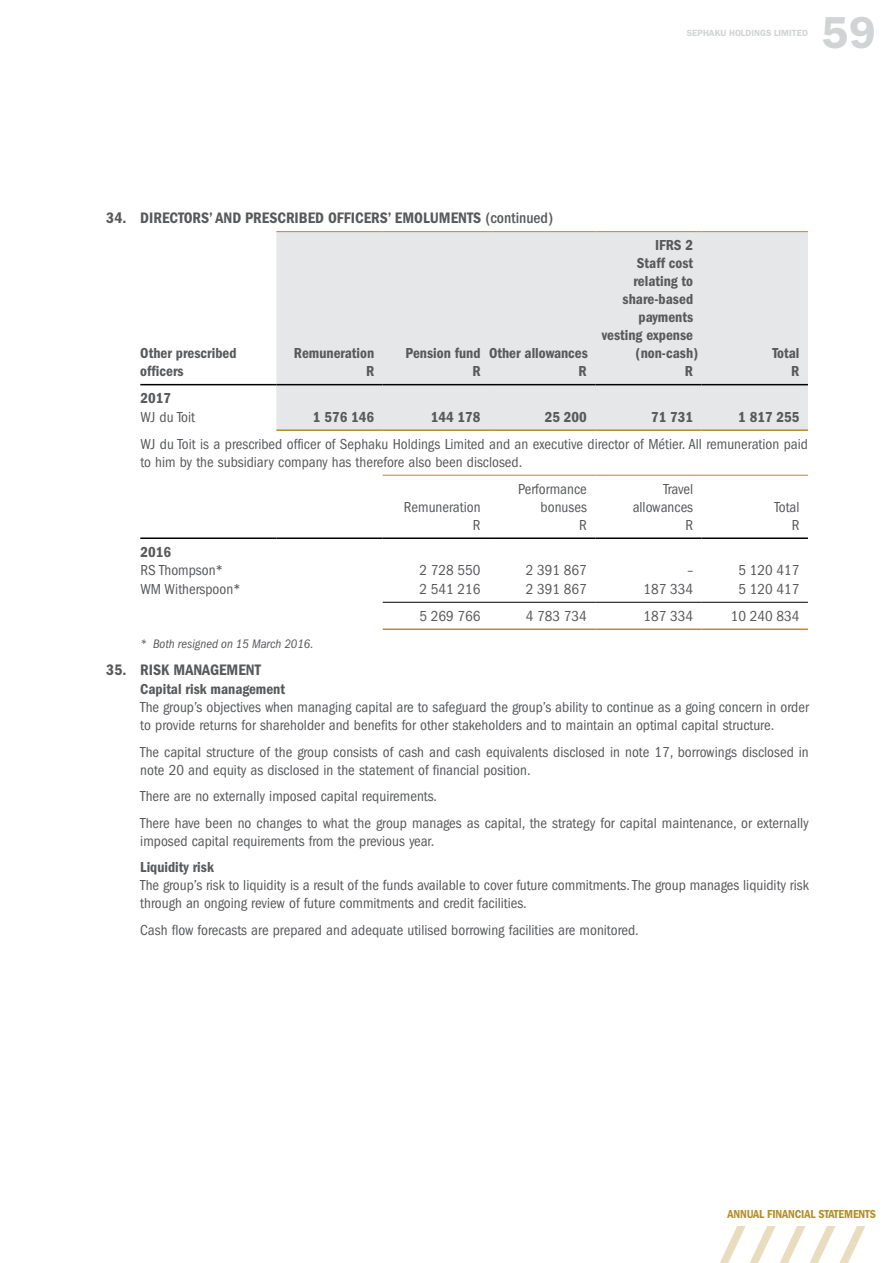
<style>
.page{position:relative;width:893px;height:1263px;background:#fff}
.page>*{position:absolute;margin:0;border:0;box-sizing:border-box;transform-origin:0 0}
.t1{font:600 45px "ITC Franklin Gothic Std";color:#d1d3d4}
.t2{font:15.75px "ITC Franklin Gothic Std Dm Cd";color:#58595b}
.t3{font:condensed 15px/18px "ITC Franklin Gothic Std";color:#58595b}
.t4{font:15px/18px "ITC Franklin Gothic Std Dm Cd";color:#58595b;text-align:right}
.t5{font:italic condensed 12.75px "ITC Franklin Gothic Std";color:#58595b}
.t6{font:12px "ITC Franklin Gothic Std Dm Cd";letter-spacing:-.01em;color:#b38e28}
.t7{font:600 9px "ITC Franklin Gothic Std";color:#d1d3d4}
.s1{font-family:"ITC Franklin Gothic Std";font-weight:500;font-stretch:condensed}
</style>
<div class="page">
<svg style="left:720px;top:1226px;width:145px;height:37px"></svg>
<div style="left:276px;top:232px;width:532px;height:152px;background:#e6e7e8"></div>
<div style="left:276px;top:385px;width:532px;height:44px;background:#e6e7e8"></div>
<hr style="left:140px;top:384px;width:136px;height:1px;background:#000">
<hr style="left:276px;top:231px;width:107px;height:1px;background:#b38e28">
<hr style="left:383px;top:231px;width:106px;height:1px;background:#b38e28">
<hr style="left:489px;top:231px;width:106px;height:1px;background:#b38e28">
<hr style="left:595px;top:231px;width:107px;height:1px;background:#b38e28">
<hr style="left:702px;top:231px;width:106px;height:1px;background:#b38e28">
<hr style="left:276px;top:384px;width:107px;height:1px;background:#000">
<hr style="left:383px;top:384px;width:106px;height:1px;background:#000">
<hr style="left:489px;top:384px;width:106px;height:1px;background:#000">
<hr style="left:595px;top:384px;width:107px;height:1px;background:#000">
<hr style="left:702px;top:384px;width:106px;height:1px;background:#000">
<hr style="left:383px;top:628px;width:106px;height:2px;background:#b38e28">
<hr style="left:489px;top:628px;width:106px;height:2px;background:#b38e28">
<hr style="left:595px;top:628px;width:107px;height:2px;background:#b38e28">
<hr style="left:702px;top:628px;width:106px;height:2px;background:#b38e28">
<hr style="left:383px;top:475px;width:106px;height:1px;background:#b38e28">
<hr style="left:489px;top:475px;width:106px;height:1px;background:#b38e28">
<hr style="left:595px;top:475px;width:107px;height:1px;background:#b38e28">
<hr style="left:702px;top:475px;width:106px;height:1px;background:#b38e28">
<hr style="left:383px;top:537px;width:106px;height:2px;background:#000">
<hr style="left:489px;top:537px;width:106px;height:2px;background:#000">
<hr style="left:595px;top:537px;width:107px;height:2px;background:#000">
<hr style="left:702px;top:537px;width:106px;height:2px;background:#000">
<hr style="left:140px;top:537px;width:136px;height:2px;background:#000">
<hr style="left:276px;top:537px;width:107px;height:2px;background:#000">
<hr style="left:383px;top:602px;width:106px;height:1px;background:#000">
<hr style="left:489px;top:602px;width:106px;height:1px;background:#000">
<hr style="left:595px;top:602px;width:107px;height:1px;background:#000">
<hr style="left:702px;top:602px;width:106px;height:1px;background:#000">
<hr style="left:276px;top:429px;width:107px;height:2px;background:#b38e28">
<hr style="left:383px;top:429px;width:106px;height:2px;background:#b38e28">
<hr style="left:489px;top:429px;width:106px;height:2px;background:#b38e28">
<hr style="left:595px;top:429px;width:107px;height:2px;background:#b38e28">
<hr style="left:702px;top:429px;width:106px;height:2px;background:#b38e28">
<p class="t7" style="left:687px;top:28px;width:123px">SEPHAKU HOLDINGS LIMITED</p>
<h1 class="t1" style="left:822px;top:6px;width:55px">59</h1>
<p class="t2" style="left:106px;top:209px;width:448px">34. DIRECTORS’ AND PRESCRIBED OFFICERS’ EMOLUMENTS <span class="s1">(continued)</span></p>
<p class="t4" style="left:140px;top:344px;width:98px;text-align:left">Other prescribed officers</p>
<p class="t4" style="left:294px;top:344px;width:82px">Remuneration<br>R</p>
<p class="t4" style="left:406px;top:344px;width:76px">Pension fund<br>R</p>
<p class="t4" style="left:489px;top:344px;width:100px">Other allowances<br>R</p>
<p class="t4" style="left:655px;top:236px;width:40px">IFRS 2</p>
<p class="t4" style="left:637px;top:254px;width:58px">Staff cost</p>
<p class="t4" style="left:633px;top:272px;width:61px">relating to</p>
<p class="t4" style="left:623px;top:290px;width:72px">share-based</p>
<p class="t4" style="left:639px;top:308px;width:56px">payments</p>
<p class="t4" style="left:602px;top:326px;width:93px">vesting expense</p>
<p class="t4" style="left:636px;top:344px;width:64px">(non-cash)</p>
<p class="t4" style="left:685px;top:362px;width:10px">R</p>
<p class="t4" style="left:772px;top:344px;width:29px">Total<br>R</p>
<p class="t4" style="left:140px;top:389px;width:32px">2017</p>
<p class="t3" style="left:140px;top:408px;width:56px">WJ du Toit</p>
<p class="t4" style="left:313px;top:408px;width:63px">1 576 146</p>
<p class="t4" style="left:431px;top:408px;width:51px">144 178</p>
<p class="t4" style="left:545px;top:408px;width:44px">25 200</p>
<p class="t4" style="left:651px;top:408px;width:44px">71 731</p>
<p class="t4" style="left:738px;top:408px;width:63px">1 817 255</p>
<p class="t3" style="left:140px;top:435px;width:669px">WJ du Toit is a prescribed officer of Sephaku Holdings Limited and an executive director of Métier. All remuneration paid to him by the subsidiary company has therefore also been disclosed.</p>
<p class="t3" style="left:404px;top:498px;width:78px;text-align:right">Remuneration<br>R</p>
<p class="t3" style="left:518px;top:480px;width:70px;text-align:right">Performance bonuses<br>R</p>
<p class="t3" style="left:633px;top:480px;width:62px;text-align:right">Travel allowances<br>R</p>
<p class="t3" style="left:774px;top:498px;width:27px;text-align:right">Total<br>R</p>
<p class="t4" style="left:140px;top:543px;width:32px">2016</p>
<p class="t3" style="left:140px;top:561px;width:84px">RS Thompson*</p>
<p class="t3" style="left:419px;top:561px;width:63px">2 728 550</p>
<p class="t3" style="left:526px;top:561px;width:63px">2 391 867</p>
<p class="t3" style="left:687px;top:561px;width:7px">–</p>
<p class="t3" style="left:738px;top:561px;width:63px">5 120 417</p>
<p class="t3" style="left:140px;top:580px;width:102px">WM Witherspoon*</p>
<p class="t3" style="left:419px;top:580px;width:63px">2 541 216</p>
<p class="t3" style="left:526px;top:580px;width:63px">2 391 867</p>
<p class="t3" style="left:643px;top:580px;width:51px">187 334</p>
<p class="t3" style="left:738px;top:580px;width:63px">5 120 417</p>
<p class="t3" style="left:419px;top:607px;width:63px">5 269 766</p>
<p class="t3" style="left:526px;top:607px;width:63px">4 783 734</p>
<p class="t3" style="left:643px;top:607px;width:51px">187 334</p>
<p class="t3" style="left:731px;top:607px;width:70px">10 240 834</p>
<p class="t5" style="left:140px;top:636px;width:175px">* Both resigned on 15 March 2016.</p>
<p class="t2" style="left:106px;top:661px;width:156px">35. RISK MANAGEMENT</p>
<p class="t4" style="left:140px;top:680px;width:146px">Capital risk management</p>
<p class="t3" style="left:140px;top:698px;width:670px">The group’s objectives when managing capital are to safeguard the group’s ability to continue as a going concern in order to provide returns for shareholder and benefits for other stakeholders and to maintain an optimal capital structure.</p>
<p class="t3" style="left:140px;top:743px;width:670px">The capital structure of the group consists of cash and cash equivalents disclosed in note 17, borrowings disclosed in note 20 and equity as disclosed in the statement of financial position.</p>
<p class="t3" style="left:140px;top:783px;width:670px;line-height:26.5px">There are no externally imposed capital requirements.<br>There have been no changes to what the group manages as capital, the strategy for capital maintenance, or externally</p>
<p class="t3" style="left:140px;top:832px;width:296px">imposed capital requirements from the previous year.</p>
<p class="t4" style="left:140px;top:858px;width:75px">Liquidity risk</p>
<p class="t3" style="left:140px;top:876px;width:670px">The group’s risk to liquidity is a result of the funds available to cover future commitments. The group manages liquidity risk through an ongoing review of future commitments and credit facilities.</p>
<p class="t3" style="left:140px;top:921px;width:500px">Cash flow forecasts are prepared and adequate utilised borrowing facilities are monitored.</p>
<p class="t6" style="left:727px;top:1207px;width:150px">ANNUAL FINANCIAL STATEMENTS</p>
</div>
